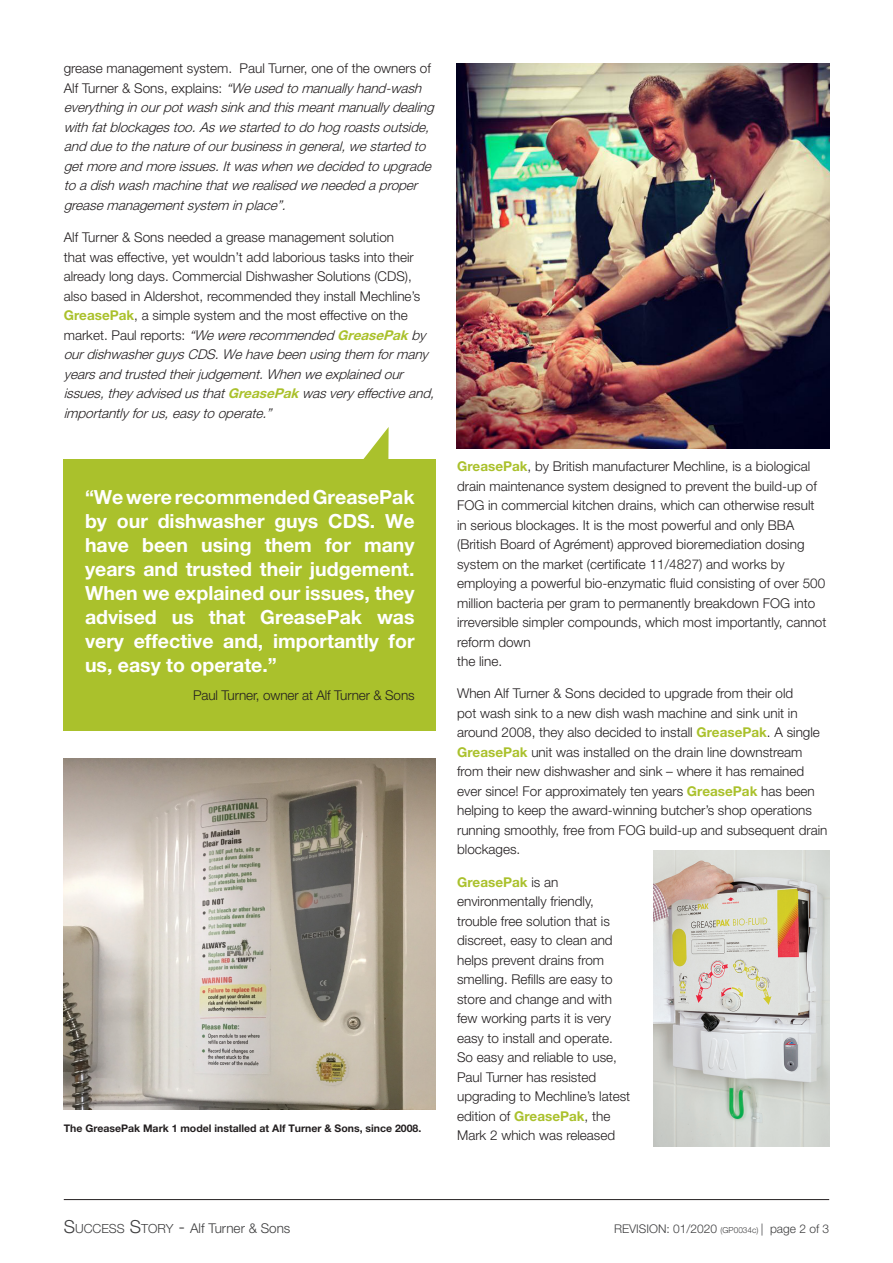
<style>
.page{position:relative;width:893px;height:1263px;background:#fff}
.page>*{position:absolute;margin:0;border:0;box-sizing:border-box;transform-origin:0 0}
.t1{font:700 19.5px/24px "Helvetica Neue LT Pro";color:#fff;text-align:justify}
.t2{font:300 13.5px/19.5px "Helvetica Neue LT Pro";color:#231f20}
.t3{font:italic 300 13.5px/19.5px "Helvetica Neue LT Pro";color:#231f20}
.t4{font:300 13.5px "Helvetica Neue LT Pro";color:#3e3e3f}
.t5{font:300 12px "Helvetica Neue LT Pro";color:#3e3e3f}
.t6{font:700 10.5px "Helvetica Neue LT Pro";color:#231f20}
.s1{font-style:normal}
.s2{font-weight:700;color:#aac12c}
.s3{font-style:italic}
.s4{font-weight:700;font-style:italic;color:#aac12c}
.s5{font-size:18px}
.s6{font-size:12.6px}
.s7{font-size:8.25px}
</style>
<div class="page">
<hr style="left:64px;top:1199px;width:765px;height:1px;background:#231f20">
<img style="left:457px;top:64px;width:372px;height:385px">
<img style="left:64px;top:759px;width:372px;height:350px">
<img style="left:654px;top:851px;width:175px;height:295px">
<div style="left:64px;top:459px;width:372px;height:272px;background:#aac12c"></div>
<svg style="left:363px;top:427px;width:26px;height:32px"></svg>
<p class="t3" style="left:64px;top:59px;width:376px"><span class="s1">grease management system. Paul Turner, one of the owners of A l f Tu r n e r &amp; S o n s , e x p l a i n s :</span> “Weusedtomanually hand-wash everythinginourpotwashsinkandthismeantmanually dealing withfatblockagestoo.Aswestartedtodohogroastsoutside, andduetothenatureofourbusinessingeneral,westartedto getmoreandmoreissues.Itwaswhenwedecidedtoupgrade toadishwashmachinethatwerealisedweneededaproper greasemanagementsystem inplace”.</p>
<p class="t2" style="left:64px;top:227px;width:376px">Alf Turner &amp; Sons needed a grease management solution<br>that was effective, yet wouldn’t add laborious tasks into their already long days. Commercial Dishwasher Solutions (CDS), also based in Aldershot, recommended they install Mechline’s <span class="s2">GreasePak</span>, a simple system and the most effective on the<br>m a r k e t . P a u l r e p o r t s : <span class="s3">“Wewererecommended</span> <span class="s4">GreasePak</span> <span class="s3">by ourdishwasherguysCDS.Wehavebeenusingthem formany yearsandtrustedtheirjudgement.Whenweexplainedour issues,they advisedusthat</span><span class="s4">GreasePak</span> <span class="s3">wasvery effectiveand, importantly forus,easy tooperate.”</span></p>
<p class="t1" style="left:85px;top:485px;width:331px">“We were recommended GreasePak by our dishwasher guys CDS. We have been using them for many years and trusted their judgement.<br>When we explained our issues, they advised us that GreasePak was very effective and, importantly for us, easy to operate.”</p>
<p class="t2" style="left:193px;top:686px;width:223px">Paul Turner, owner at Alf Turner &amp; Sons</p>
<p class="t6" style="left:64px;top:1122px;width:359px">The GreasePak Mark 1 model installed at Alf Turner &amp; Sons, since 2008.</p>
<p class="t2" style="left:457px;top:456px;width:371px"><span class="s2">GreasePak</span>, by British manufacturer Mechline, is a biological drain maintenance system designed to prevent the build-up of FOG in commercial kitchen drains, which can otherwise result in serious blockages. It is the most powerful and only BBA (British Board of Agrément) approved bioremediation dosing system on the market (certificate 11/4827) and works by employing a powerful bio-enzymatic fluid consisting of over 500 million bacteria per gram to permanently breakdown FOG into irreversible simpler compounds, which most importantly, cannot reform down</p>
<p class="t2" style="left:457px;top:651px;width:47px">the line.</p>
<p class="t2" style="left:457px;top:683px;width:372px">When Alf Turner &amp; Sons decided to upgrade from their old<br>pot wash sink to a new dish wash machine and sink unit in around 2008, they also decided to install <span class="s2">GreasePak</span>. A single <span class="s2">GreasePak</span> unit was installed on the drain line downstream from their new dishwasher and sink – where it has remained ever since! For approximately ten years <span class="s2">GreasePak</span> has been helping to keep the award-winning butcher’s shop operations running smoothly, free from FOG build-up and subsequent drain blockages.</p>
<p class="t2" style="left:457px;top:872px;width:175px"><span class="s2">GreasePak</span> is an environmentally friendly, trouble free solution that is discreet, easy to clean and helps prevent drains from smelling. Refills are easy to store and change and with few working parts it is very easy to install and operate.<br>So easy and reliable to use,<br>Paul Turner has resisted upgrading to Mechline’s latest edition of <span class="s2">GreasePak</span>, the<br>Mark 2 which was released</p>
<p class="t4" style="left:64px;top:1220px;width:228px"><span class="s5">S</span><span class="s6">UCCESS</span> <span class="s5">S</span><span class="s6">TORY</span> <span class="s5">-</span> Alf Turner &amp; Sons</p>
<p class="t5" style="left:614px;top:1221px;width:217px">REVISION: 01/2020 <span class="s7">(GP0034c)</span> | page 2 of 3</p>
</div>
